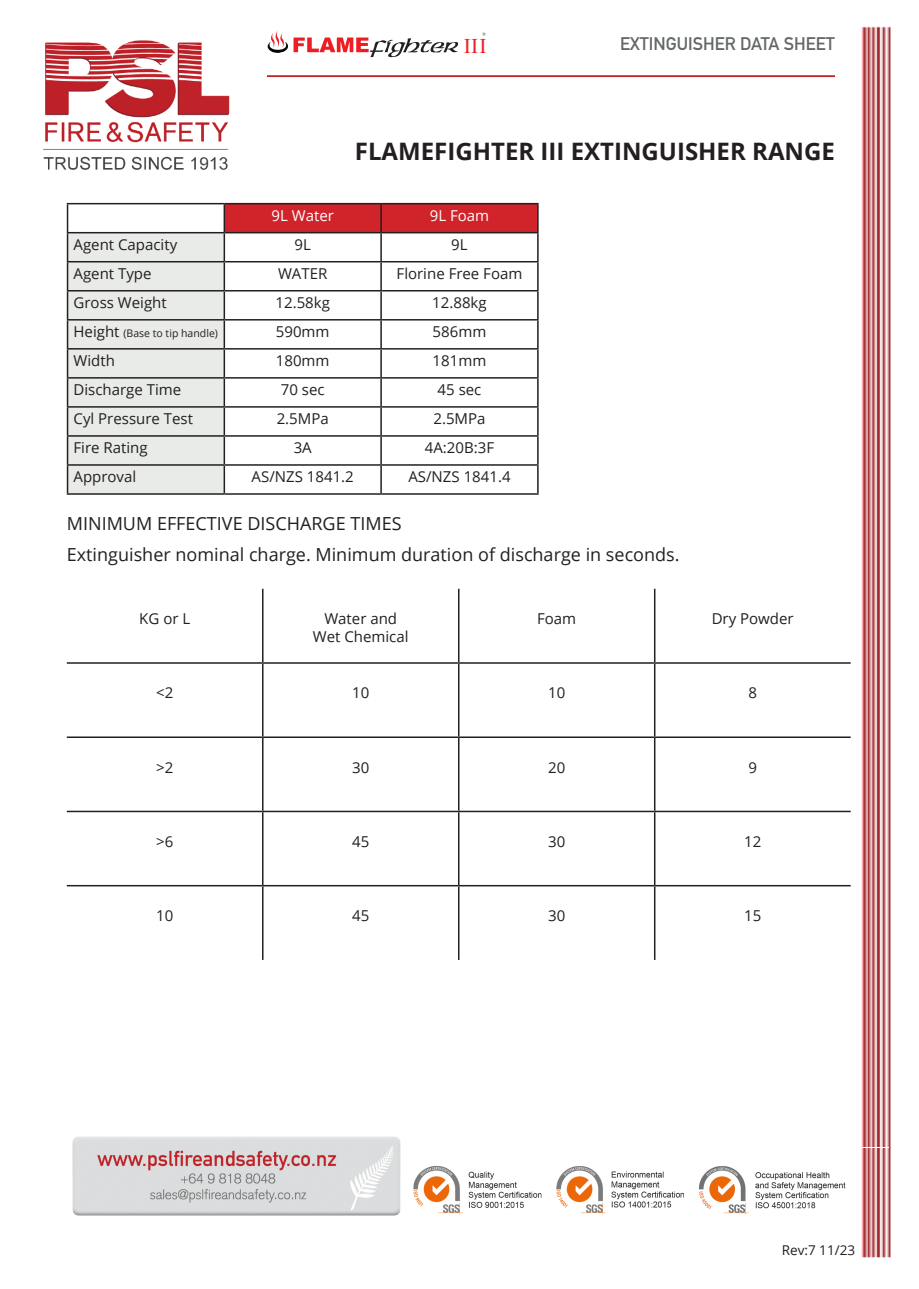
<style>
.page{position:relative;width:919px;height:1289px;background:#fff}
.page>*{position:absolute;margin:0;border:0;box-sizing:border-box;transform-origin:0 0}
.t1{font:700 24px "Open Sans";color:#231f20}
.t2{font:21.15px "Times New Roman";color:#ed1f26}
.t3{font:18px "Open Sans";color:#231f20}
.t4{font:18px "DIN Mittelschrift Std";color:#646868}
.t5{font:15px "Open Sans";color:#231f20}
.t6{font:15px "Open Sans";color:#fff}
.t7{font:13.5px "Open Sans";color:#231f20}
.t8{font:10.5px "Open Sans";color:#231f20}
.s1{font-size:15px}
</style>
<div class="page">
<img style="left:66px;top:26px;width:825px;height:1232px">
<img style="left:43px;top:26px;width:204px;height:163px">
<img style="left:31px;top:1146px;width:857px;height:1px">
<hr style="left:267px;top:75px;width:567px;height:2px;background:#c02028">
<hr style="left:67px;top:203px;width:157px;height:1px;background:#231f20">
<hr style="left:224px;top:203px;width:157px;height:1px;background:#231f20">
<hr style="left:381px;top:203px;width:157px;height:1px;background:#231f20">
<svg style="left:67px;top:204px;width:471px;height:289px"></svg>
<hr style="left:67px;top:493px;width:157px;height:2px;background:#231f20">
<hr style="left:224px;top:493px;width:157px;height:2px;background:#231f20">
<hr style="left:381px;top:493px;width:157px;height:2px;background:#231f20">
<hr style="left:262px;top:588px;width:1px;height:74px;background:#231f20">
<hr style="left:458px;top:588px;width:1px;height:74px;background:#231f20">
<hr style="left:654px;top:588px;width:1px;height:74px;background:#231f20">
<hr style="left:67px;top:662px;width:196px;height:1px;background:#231f20">
<hr style="left:263px;top:662px;width:195px;height:1px;background:#231f20">
<hr style="left:262px;top:663px;width:1px;height:73px;background:#231f20">
<hr style="left:458px;top:662px;width:196px;height:1px;background:#231f20">
<hr style="left:458px;top:663px;width:1px;height:73px;background:#231f20">
<hr style="left:654px;top:662px;width:196px;height:1px;background:#231f20">
<hr style="left:654px;top:663px;width:1px;height:73px;background:#231f20">
<hr style="left:67px;top:736px;width:196px;height:2px;background:#231f20">
<hr style="left:263px;top:736px;width:195px;height:2px;background:#231f20">
<hr style="left:262px;top:738px;width:1px;height:72px;background:#231f20">
<hr style="left:458px;top:736px;width:196px;height:2px;background:#231f20">
<hr style="left:458px;top:738px;width:1px;height:72px;background:#231f20">
<hr style="left:654px;top:736px;width:196px;height:2px;background:#231f20">
<hr style="left:654px;top:738px;width:1px;height:72px;background:#231f20">
<hr style="left:67px;top:810px;width:196px;height:2px;background:#231f20">
<hr style="left:263px;top:810px;width:195px;height:2px;background:#231f20">
<hr style="left:262px;top:812px;width:1px;height:73px;background:#231f20">
<hr style="left:458px;top:810px;width:196px;height:2px;background:#231f20">
<hr style="left:458px;top:812px;width:1px;height:73px;background:#231f20">
<hr style="left:654px;top:810px;width:196px;height:2px;background:#231f20">
<hr style="left:654px;top:812px;width:1px;height:73px;background:#231f20">
<hr style="left:67px;top:885px;width:196px;height:1px;background:#231f20">
<hr style="left:263px;top:885px;width:195px;height:1px;background:#231f20">
<hr style="left:262px;top:886px;width:1px;height:73px;background:#231f20">
<hr style="left:458px;top:885px;width:196px;height:1px;background:#231f20">
<hr style="left:458px;top:886px;width:1px;height:73px;background:#231f20">
<hr style="left:654px;top:885px;width:196px;height:1px;background:#231f20">
<hr style="left:654px;top:886px;width:1px;height:73px;background:#231f20">
<svg style="left:267px;top:30px;width:191px;height:27px"></svg>
<svg style="left:482px;top:32px;width:3px;height:4px"></svg>
<img style="left:67px;top:1130px;width:785px;height:92px">
<p class="t2" style="left:463px;top:32px;width:24px">III</p>
<p class="t4" style="left:620px;top:33px;width:216px">EXTINGUISHER DATA SHEET</p>
<p class="t1" style="left:355px;top:135px;width:481px">FLAMEFIGHTER III EXTINGUISHER RANGE</p>
<p class="t6" style="left:271px;top:205px;width:64px">9L Water</p>
<p class="t6" style="left:430px;top:205px;width:61px">9L Foam</p>
<p class="t5" style="left:74px;top:234px;width:105px">Agent Capacity</p>
<p class="t5" style="left:294px;top:234px;width:18px">9L</p>
<p class="t5" style="left:451px;top:234px;width:18px">9L</p>
<p class="t5" style="left:74px;top:263px;width:79px">Agent Type</p>
<p class="t5" style="left:278px;top:263px;width:51px">WATER</p>
<p class="t5" style="left:396px;top:263px;width:127px">Florine Free Foam</p>
<p class="t5" style="left:74px;top:292px;width:95px">Gross Weight</p>
<p class="t5" style="left:275px;top:292px;width:56px">12.58kg</p>
<p class="t5" style="left:432px;top:292px;width:56px">12.88kg</p>
<p class="t8" style="left:74px;top:326px;width:146px"><span class="s1">Height</span> (Base to tip handle)</p>
<p class="t5" style="left:276px;top:321px;width:55px">590mm</p>
<p class="t5" style="left:432px;top:321px;width:55px">586mm</p>
<p class="t5" style="left:74px;top:350px;width:43px">Width</p>
<p class="t5" style="left:276px;top:350px;width:55px">180mm</p>
<p class="t5" style="left:432px;top:350px;width:55px">181mm</p>
<p class="t5" style="left:74px;top:379px;width:109px">Discharge Time</p>
<p class="t5" style="left:281px;top:379px;width:45px">70 sec</p>
<p class="t5" style="left:437px;top:379px;width:45px">45 sec</p>
<p class="t5" style="left:74px;top:408px;width:121px">Cyl Pressure Test</p>
<p class="t5" style="left:276px;top:408px;width:54px">2.5MPa</p>
<p class="t5" style="left:433px;top:408px;width:54px">2.5MPa</p>
<p class="t5" style="left:74px;top:437px;width:76px">Fire Rating</p>
<p class="t5" style="left:293px;top:437px;width:20px">3A</p>
<p class="t5" style="left:425px;top:437px;width:71px">4A:20B:3F</p>
<p class="t5" style="left:74px;top:466px;width:64px">Approval</p>
<p class="t5" style="left:251px;top:466px;width:104px">AS/NZS 1841.2</p>
<p class="t5" style="left:408px;top:466px;width:104px">AS/NZS 1841.4</p>
<p class="t3" style="left:67px;top:511px;width:336px">MINIMUM EFFECTIVE DISCHARGE TIMES</p>
<p class="t3" style="left:67px;top:542px;width:614px">Extinguisher nominal charge. Minimum duration of discharge in seconds.</p>
<p class="t5" style="left:139px;top:608px;width:52px">KG or L</p>
<p class="t5" style="left:324px;top:608px;width:74px">Water and</p>
<p class="t5" style="left:313px;top:626px;width:97px">Wet Chemical</p>
<p class="t5" style="left:537px;top:608px;width:41px">Foam</p>
<p class="t5" style="left:711px;top:608px;width:84px">Dry Powder</p>
<p class="t5" style="left:156px;top:682px;width:19px">&lt;2</p>
<p class="t5" style="left:352px;top:682px;width:19px">10</p>
<p class="t5" style="left:548px;top:682px;width:19px">10</p>
<p class="t5" style="left:748px;top:682px;width:10px">8</p>
<p class="t5" style="left:156px;top:757px;width:19px">&gt;2</p>
<p class="t5" style="left:352px;top:757px;width:19px">30</p>
<p class="t5" style="left:548px;top:757px;width:19px">20</p>
<p class="t5" style="left:748px;top:757px;width:10px">9</p>
<p class="t5" style="left:156px;top:831px;width:19px">&gt;6</p>
<p class="t5" style="left:352px;top:831px;width:19px">45</p>
<p class="t5" style="left:548px;top:831px;width:19px">30</p>
<p class="t5" style="left:744px;top:831px;width:19px">12</p>
<p class="t5" style="left:156px;top:905px;width:19px">10</p>
<p class="t5" style="left:352px;top:905px;width:19px">45</p>
<p class="t5" style="left:548px;top:905px;width:19px">30</p>
<p class="t5" style="left:744px;top:905px;width:19px">15</p>
<p class="t7" style="left:781px;top:1240px;width:75px">Rev:7 11/23</p>
</div>
